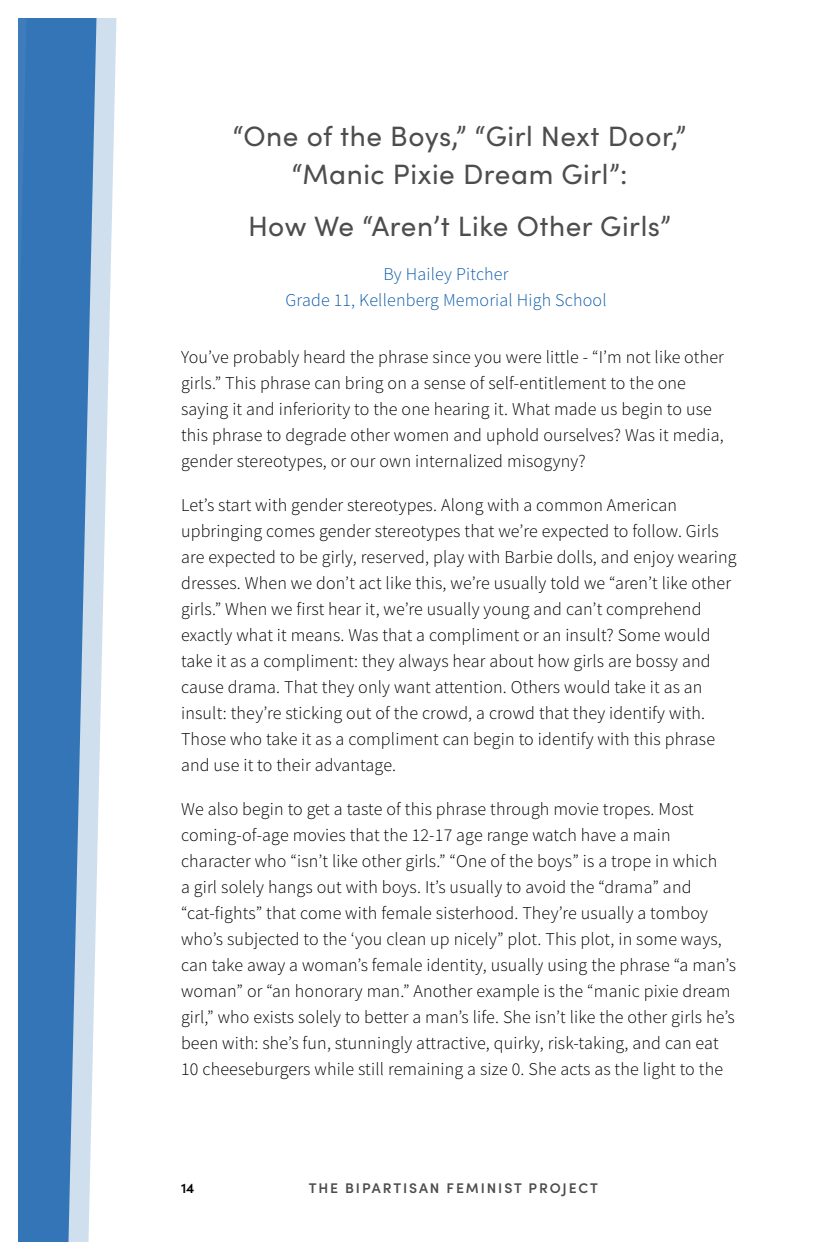
<style>
.page{position:relative;width:828px;height:1260px;background:#fff}
.page>*{position:absolute;margin:0;border:0;box-sizing:border-box;transform-origin:0 0}
.t1{font:28px/38px "Sofia Pro";letter-spacing:.02em;color:#4d4d4f;text-align:center}
.t2{font:300 18px/26px "Source Sans Pro";letter-spacing:.01em;color:#000}
.t3{font:300 18px/26px "Source Sans Pro";letter-spacing:.01em;color:#0e5caa;text-align:center}
.t4{font:600 14px "Sofia Pro";letter-spacing:.135em;color:#4d4d4f}
.t5{font:600 14px "Sofia Pro";color:#000}
</style>
<div class="page">
<svg style="left:18px;top:18px;width:98px;height:1224px;background:#6f9dcc"></svg>
<h1 class="t1" style="left:233px;top:116px;width:455px">“One of the Boys,” “Girl Next Door,” “Manic Pixie Dream Girl”:</h1>
<h1 class="t1" style="left:248px;top:206px;width:425px">How We “Aren’t Like Other Girls”</h1>
<p class="t3" style="left:285px;top:261px;width:323px">By Hailey Pitcher<br>Grade 11, Kellenberg Memorial High School</p>
<p class="t2" style="left:181px;top:344px;width:544px">You’ve probably heard the phrase since you were little - “I’m not like other girls.” This phrase can bring on a sense of self-entitlement to the one saying it and inferiority to the one hearing it. What made us begin to use this phrase to degrade other women and uphold ourselves? Was it media, gender stereotypes, or our own internalized misogyny?</p>
<p class="t2" style="left:181px;top:492px;width:557px">Let’s start with gender stereotypes. Along with a common American upbringing comes gender stereotypes that we’re expected to follow. Girls are expected to be girly, reserved, play with Barbie dolls, and enjoy wearing dresses. When we don’t act like this, we’re usually told we “aren’t like other girls.” When we first hear it, we’re usually young and can’t comprehend exactly what it means. Was that a compliment or an insult? Some would take it as a compliment: they always hear about how girls are bossy and cause drama. That they only want attention. Others would take it as an insult: they’re sticking out of the crowd, a crowd that they identify with.<br>Those who take it as a compliment can begin to identify with this phrase and use it to their advantage.</p>
<p class="t2" style="left:181px;top:796px;width:556px">We also begin to get a taste of this phrase through movie tropes. Most coming-of-age movies that the 12-17 age range watch have a main character who “isn’t like other girls.” “One of the boys” is a trope in which<br>a girl solely hangs out with boys. It’s usually to avoid the “drama” and “cat-fights” that come with female sisterhood. They’re usually a tomboy who’s subjected to the ‘you clean up nicely” plot. This plot, in some ways, can take away a woman’s female identity, usually using the phrase “a man’s woman” or “an honorary man.” Another example is the “manic pixie dream girl,” who exists solely to better a man’s life. She isn’t like the other girls he’s been with: she’s fun, stunningly attractive, quirky, risk-taking, and can eat 10 cheeseburgers while still remaining a size 0. She acts as the light to the</p>
<p class="t5" style="left:181px;top:1178px;width:15px">14</p>
<p class="t4" style="left:309px;top:1178px;width:291px">THE BIPARTISAN FEMINIST PROJECT</p>
</div>
